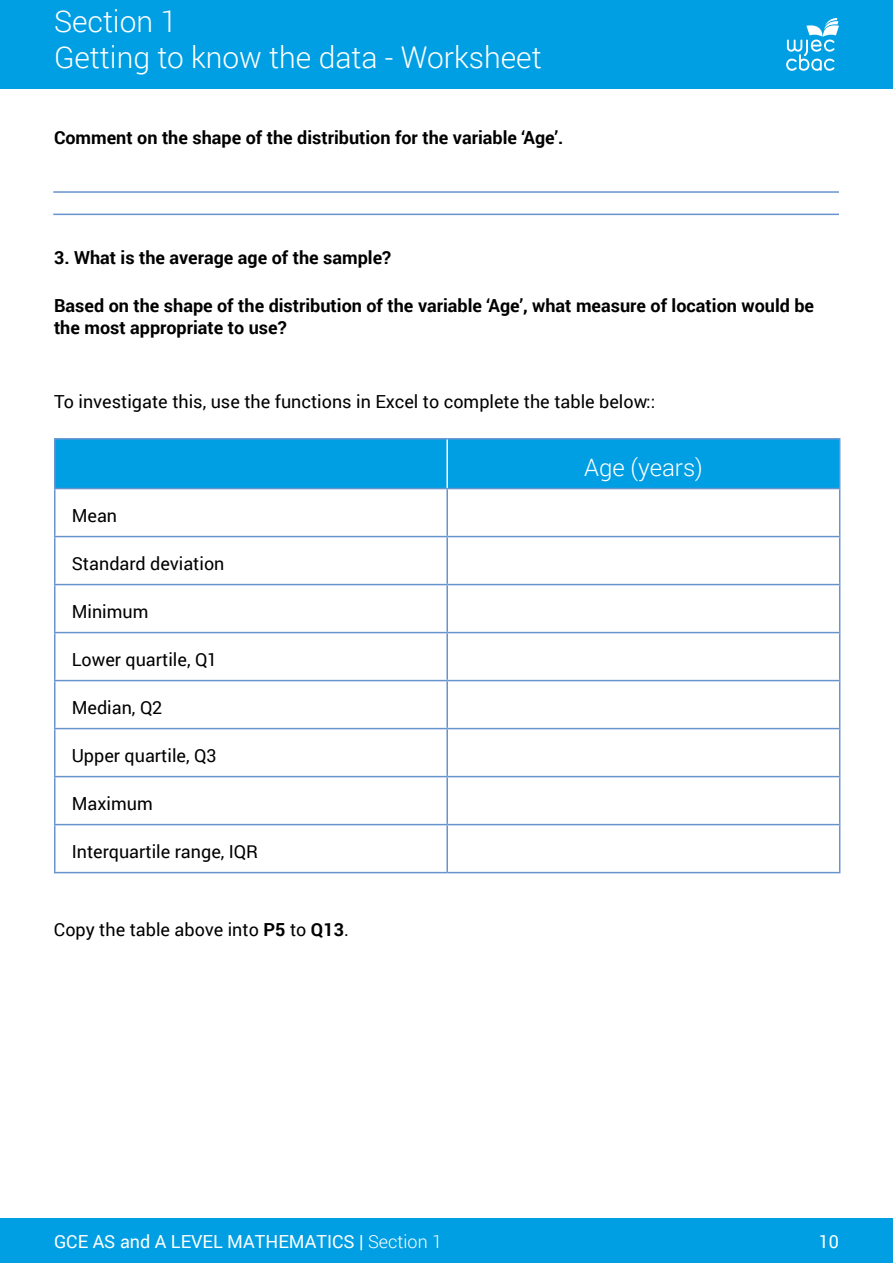
<style>
.page{position:relative;width:893px;height:1263px;background:#fff}
.page>*{position:absolute;margin:0;border:0;box-sizing:border-box;transform-origin:0 0}
.t1{font:300 30px/36px "Roboto";color:#fff}
.t2{font:300 24px "Roboto";color:#fff}
.t3{font:18px "Roboto";color:#000}
.t4{font:700 18px/21.6px "Roboto";color:#000}
.t5{font:18px "Roboto";color:#fff}
.s1{font-weight:700}
.s2{font-weight:300}
</style>
<div class="page">
<div style="left:0;top:0;width:893px;height:89px;background:#009fe3"></div>
<div style="left:0;top:1218px;width:893px;height:45px;background:#009fe3"></div>
<svg style="left:786px;top:18px;width:53px;height:53px"></svg>
<div style="left:56px;top:440px;width:783px;height:48px;background:#009fe3"></div>
<hr style="left:54px;top:489px;width:2px;height:47px;background:#6894ce">
<hr style="left:446px;top:489px;width:2px;height:47px;background:#6894ce">
<hr style="left:839px;top:489px;width:1px;height:47px;background:#6894ce">
<hr style="left:54px;top:536px;width:393px;height:1px;background:#6894ce">
<hr style="left:54px;top:537px;width:2px;height:47px;background:#6894ce">
<hr style="left:447px;top:536px;width:393px;height:1px;background:#6894ce">
<hr style="left:446px;top:537px;width:2px;height:47px;background:#6894ce">
<hr style="left:839px;top:537px;width:1px;height:47px;background:#6894ce">
<hr style="left:54px;top:584px;width:393px;height:1px;background:#6894ce">
<hr style="left:54px;top:585px;width:2px;height:47px;background:#6894ce">
<hr style="left:447px;top:584px;width:393px;height:1px;background:#6894ce">
<hr style="left:446px;top:585px;width:2px;height:47px;background:#6894ce">
<hr style="left:839px;top:585px;width:1px;height:47px;background:#6894ce">
<hr style="left:54px;top:632px;width:393px;height:1px;background:#6894ce">
<hr style="left:54px;top:633px;width:2px;height:47px;background:#6894ce">
<hr style="left:447px;top:632px;width:393px;height:1px;background:#6894ce">
<hr style="left:446px;top:633px;width:2px;height:47px;background:#6894ce">
<hr style="left:839px;top:633px;width:1px;height:47px;background:#6894ce">
<hr style="left:54px;top:680px;width:393px;height:1px;background:#6894ce">
<hr style="left:54px;top:681px;width:2px;height:47px;background:#6894ce">
<hr style="left:447px;top:680px;width:393px;height:1px;background:#6894ce">
<hr style="left:446px;top:681px;width:2px;height:47px;background:#6894ce">
<hr style="left:839px;top:681px;width:1px;height:47px;background:#6894ce">
<hr style="left:54px;top:728px;width:393px;height:1px;background:#6894ce">
<hr style="left:54px;top:729px;width:2px;height:47px;background:#6894ce">
<hr style="left:447px;top:728px;width:393px;height:1px;background:#6894ce">
<hr style="left:446px;top:729px;width:2px;height:47px;background:#6894ce">
<hr style="left:839px;top:729px;width:1px;height:47px;background:#6894ce">
<hr style="left:54px;top:776px;width:393px;height:1px;background:#6894ce">
<hr style="left:54px;top:777px;width:2px;height:47px;background:#6894ce">
<hr style="left:447px;top:776px;width:393px;height:1px;background:#6894ce">
<hr style="left:446px;top:777px;width:2px;height:47px;background:#6894ce">
<hr style="left:839px;top:777px;width:1px;height:47px;background:#6894ce">
<hr style="left:54px;top:824px;width:393px;height:1px;background:#6894ce">
<hr style="left:54px;top:825px;width:2px;height:47px;background:#6894ce">
<hr style="left:447px;top:824px;width:393px;height:1px;background:#6894ce">
<hr style="left:446px;top:825px;width:2px;height:47px;background:#6894ce">
<hr style="left:839px;top:825px;width:1px;height:47px;background:#6894ce">
<hr style="left:54px;top:872px;width:393px;height:1px;background:#6894ce">
<hr style="left:447px;top:872px;width:393px;height:1px;background:#6894ce">
<hr style="left:54px;top:438px;width:393px;height:2px;background:#6894ce">
<hr style="left:54px;top:440px;width:2px;height:48px;background:#6894ce">
<hr style="left:447px;top:438px;width:393px;height:2px;background:#6894ce">
<hr style="left:839px;top:440px;width:1px;height:48px;background:#6894ce">
<hr style="left:54px;top:488px;width:393px;height:1px;background:#6894ce">
<hr style="left:447px;top:488px;width:393px;height:1px;background:#6894ce">
<hr style="left:446px;top:440px;width:2px;height:48px;background:#fff">
<hr style="left:53px;top:191px;width:786px;height:2px;background:#6894ce">
<hr style="left:53px;top:214px;width:786px;height:1px;background:#6894ce">
<h1 class="t1" style="left:54px;top:2px;width:489px">Section 1<br>Getting to know the data - Worksheet</h1>
<p class="t4" style="left:54px;top:126px;width:511px">Comment on the shape of the distribution for the variable ‘Age’.</p>
<p class="t4" style="left:54px;top:246px;width:339px">3. What is the average age of the sample?</p>
<p class="t4" style="left:54px;top:294px;width:762px">Based on the shape of the distribution of the variable ‘Age’, what measure of location would be the most appropriate to use?</p>
<p class="t3" style="left:54px;top:389px;width:603px">To investigate this, use the functions in Excel to complete the table below::</p>
<p class="t3" style="left:72px;top:503px;width:47px">Mean</p>
<p class="t3" style="left:72px;top:551px;width:154px">Standard deviation</p>
<p class="t3" style="left:72px;top:599px;width:78px">Minimum</p>
<p class="t3" style="left:72px;top:647px;width:147px">Lower quartile, Q1</p>
<p class="t3" style="left:72px;top:695px;width:92px">Median, Q2</p>
<p class="t3" style="left:72px;top:743px;width:146px">Upper quartile, Q3</p>
<p class="t3" style="left:72px;top:791px;width:82px">Maximum</p>
<p class="t3" style="left:72px;top:839px;width:188px">Interquartile range, IQR</p>
<p class="t3" style="left:54px;top:917px;width:296px">Copy the table above into <span class="s1">P5</span> to <span class="s1">Q13</span>.</p>
<h2 class="t2" style="left:584px;top:451px;width:120px">Age (years)</h2>
<p class="t5" style="left:54px;top:1229px;width:390px">GCE AS and A LEVEL MATHEMATICS | <span class="s2">Section 1</span></p>
<p class="t5" style="left:819px;top:1229px;width:22px">10</p>
</div>
